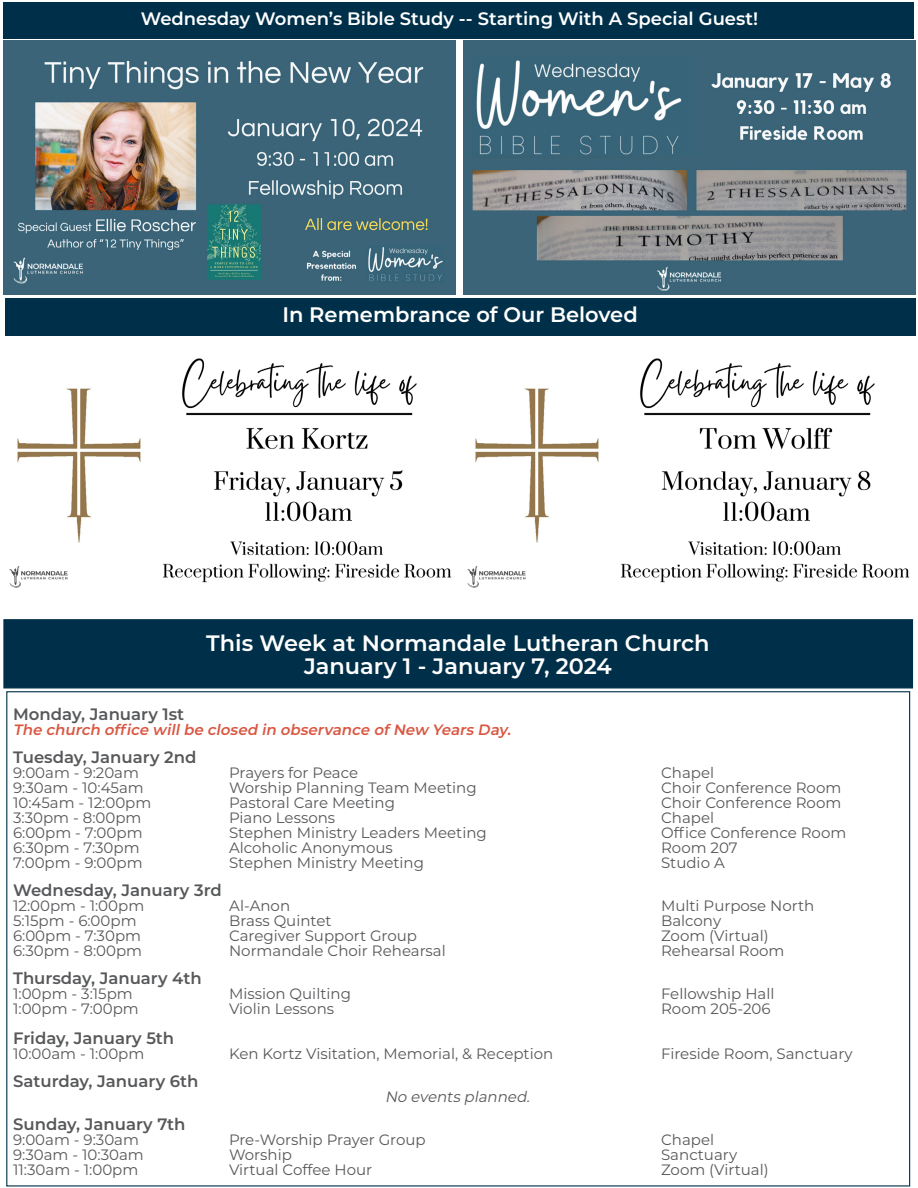
<style>
.page{position:relative;width:918px;height:1188px;background:#fff}
.page>*{position:absolute;margin:0;border:0;box-sizing:border-box;transform-origin:0 0}
.t1{font:600 22.35px "Montserrat";color:#fff}
.t2{font:600 21px "Montserrat";color:#fff}
.t3{font:600 18px "Montserrat";color:#fff}
.t4{font:600 16.5px "Montserrat";color:#57585a}
.t5{font:15px "Montserrat";color:#57585a}
.t6{font:italic 600 15px "Montserrat";color:#d95842}
.t7{font:italic 15px "Montserrat";color:#57585a}
</style>
<div class="page">
<div style="left:3px;top:619px;width:910px;height:69px;background:#003049;border:1px solid #003049"></div>
<div style="left:5px;top:298px;width:910px;height:38px;background:#003049"></div>
<div style="left:4px;top:2px;width:910px;height:37px;background:#003049"></div>
<img style="left:464px;top:41px;width:451px;height:253px">
<img style="left:4px;top:41px;width:451px;height:253px">
<img style="left:467px;top:358px;width:443px;height:230px">
<img style="left:9px;top:358px;width:443px;height:230px">
<p class="t3" style="left:141px;top:5px;width:619px">Wednesday Women’s Bible Study -- Starting With A Special Guest!</p>
<p class="t2" style="left:282px;top:300px;width:357px">In Remembrance of Our Beloved</p>
<p class="t1" style="left:206px;top:627px;width:505px">This Week at Normandale Lutheran Church</p>
<p class="t1" style="left:304px;top:650px;width:309px">January 1 - January 7, 2024</p>
<p class="t4" style="left:13px;top:702px;width:173px">Monday, January 1st</p>
<p class="t6" style="left:13px;top:719px;width:503px">The church office willbe closed in observance ofNew Years Day.</p>
<p class="t4" style="left:13px;top:745px;width:185px">Tuesday, January 2nd</p>
<p class="t5" style="left:13px;top:762px;width:127px">9:00am - 9:20am</p>
<p class="t5" style="left:229px;top:762px;width:131px">Prayers for Peace</p>
<p class="t5" style="left:661px;top:762px;width:55px">Chapel</p>
<p class="t5" style="left:13px;top:777px;width:132px">9:30am - 10:45am</p>
<p class="t5" style="left:229px;top:777px;width:249px">Worship Planning Team Meeting</p>
<p class="t5" style="left:661px;top:777px;width:182px">Choir Conference Room</p>
<p class="t5" style="left:13px;top:792px;width:140px">10:45am - 12:00pm</p>
<p class="t5" style="left:229px;top:792px;width:168px">Pastoral Care Meeting</p>
<p class="t5" style="left:661px;top:792px;width:182px">Choir Conference Room</p>
<p class="t5" style="left:13px;top:807px;width:130px">3:30pm - 8:00pm</p>
<p class="t5" style="left:229px;top:807px;width:108px">Piano Lessons</p>
<p class="t5" style="left:661px;top:807px;width:55px">Chapel</p>
<p class="t5" style="left:13px;top:822px;width:131px">6:00pm - 7:00pm</p>
<p class="t5" style="left:229px;top:822px;width:259px">Stephen Ministry Leaders Meeting</p>
<p class="t5" style="left:661px;top:822px;width:187px">Office Conference Room</p>
<p class="t5" style="left:13px;top:837px;width:128px">6:30pm - 7:30pm</p>
<p class="t5" style="left:229px;top:837px;width:165px">Alcoholic Anonymous</p>
<p class="t5" style="left:661px;top:837px;width:78px">Room 207</p>
<p class="t5" style="left:13px;top:852px;width:131px">7:00pm - 9:00pm</p>
<p class="t5" style="left:229px;top:852px;width:196px">Stephen Ministry Meeting</p>
<p class="t5" style="left:661px;top:852px;width:65px">Studio A</p>
<p class="t4" style="left:13px;top:878px;width:210px">Wednesday, January 3rd</p>
<p class="t5" style="left:13px;top:895px;width:133px">12:00pm - 1:00pm</p>
<p class="t5" style="left:229px;top:895px;width:63px">Al-Anon</p>
<p class="t5" style="left:661px;top:895px;width:155px">Multi Purpose North</p>
<p class="t5" style="left:13px;top:910px;width:125px">5:15pm - 6:00pm</p>
<p class="t5" style="left:229px;top:910px;width:104px">Brass Quintet</p>
<p class="t5" style="left:661px;top:910px;width:62px">Balcony</p>
<p class="t5" style="left:13px;top:925px;width:130px">6:00pm - 7:30pm</p>
<p class="t5" style="left:229px;top:925px;width:190px">Caregiver Support Group</p>
<p class="t5" style="left:661px;top:925px;width:109px">Zoom (Virtual)</p>
<p class="t5" style="left:13px;top:940px;width:131px">6:30pm - 8:00pm</p>
<p class="t5" style="left:229px;top:940px;width:218px">Normandale Choir Rehearsal</p>
<p class="t5" style="left:661px;top:940px;width:125px">Rehearsal Room</p>
<p class="t4" style="left:13px;top:967px;width:190px">Thursday, January 4th</p>
<p class="t5" style="left:13px;top:984px;width:121px">1:00pm - 3:15pm</p>
<p class="t5" style="left:229px;top:984px;width:123px">Mission Quilting</p>
<p class="t5" style="left:661px;top:984px;width:115px">Fellowship Hall</p>
<p class="t5" style="left:13px;top:999px;width:127px">1:00pm - 7:00pm</p>
<p class="t5" style="left:229px;top:999px;width:107px">Violin Lessons</p>
<p class="t5" style="left:661px;top:999px;width:111px">Room 205-206</p>
<p class="t4" style="left:13px;top:1027px;width:163px">Friday, January 5th</p>
<p class="t5" style="left:13px;top:1044px;width:133px">10:00am - 1:00pm</p>
<p class="t5" style="left:229px;top:1044px;width:326px">Ken Kortz Visitation, Memorial, &amp; Reception</p>
<p class="t5" style="left:661px;top:1044px;width:193px">Fireside Room, Sanctuary</p>
<p class="t4" style="left:13px;top:1070px;width:187px">Saturday, January 6th</p>
<p class="t7" style="left:385px;top:1087px;width:150px">No events planned.</p>
<p class="t4" style="left:13px;top:1112px;width:174px">Sunday, January 7th</p>
<p class="t5" style="left:13px;top:1129px;width:127px">9:00am - 9:30am</p>
<p class="t5" style="left:229px;top:1129px;width:198px">Pre-Worship Prayer Group</p>
<p class="t5" style="left:661px;top:1129px;width:55px">Chapel</p>
<p class="t5" style="left:13px;top:1144px;width:132px">9:30am - 10:30am</p>
<p class="t5" style="left:229px;top:1144px;width:64px">Worship</p>
<p class="t5" style="left:661px;top:1144px;width:78px">Sanctuary</p>
<p class="t5" style="left:13px;top:1159px;width:127px">11:30am - 1:00pm</p>
<p class="t5" style="left:229px;top:1159px;width:145px">Virtual Coffee Hour</p>
<p class="t5" style="left:661px;top:1159px;width:109px">Zoom (Virtual)</p>
</div>
